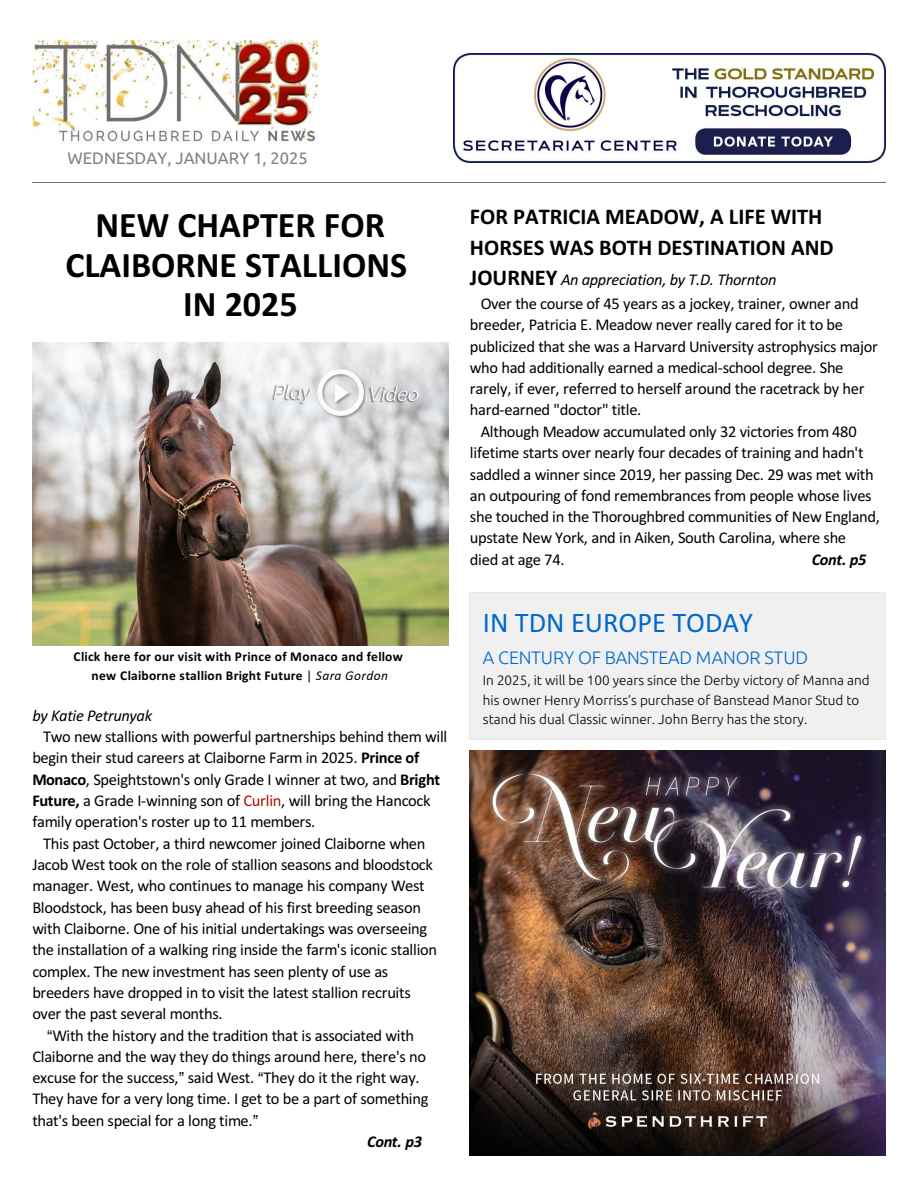
<style>
.page{position:relative;width:918px;height:1188px;background:#fff}
.page>*{position:absolute;margin:0;border:0;box-sizing:border-box;transform-origin:0 0}
.t1{font:700 36px/39.5px "Calibri";color:#000;text-align:center}
.t2{font:28.5px "Calibri";color:#0069cc}
.t3{font:700 22.5px/30.3px "Calibri";color:#000}
.t4{font:300 18px "Ubuntu";letter-spacing:-.01em;color:#0069cc}
.t5{font:16.5px/21.3px "Calibri";letter-spacing:-.02em;color:#000}
.t6{font:16.5px "Ubuntu";color:#808080}
.t7{font:italic 16.5px "Calibri";letter-spacing:-.02em;color:#000}
.t8{font:italic 700 16.5px "Calibri";letter-spacing:-.025em;color:#000}
.t9{font:300 13.5px/19.4px "Ubuntu";color:#000}
.t10{font:700 13.5px/18.9px "Calibri";letter-spacing:.02em;color:#000;text-align:center}
.s1{font-weight:400}
.s2{font-weight:400;font-style:italic}
.s3{font-weight:700}
.s4{color:#b30b00}
.s5{font-weight:700;font-size:22.5px}
.s6{font-style:italic}
</style>
<div class="page">
<hr style="left:32px;top:183px;width:853px;height:1px;background:#6e6e6e">
<img style="left:32px;top:40px;width:286px;height:103px">
<img style="left:454px;top:54px;width:432px;height:108px">
<img style="left:470px;top:751px;width:416px;height:405px">
<img style="left:32px;top:343px;width:416px;height:302px">
<div style="left:470px;top:592px;width:415px;height:148px;background:#f0f0f0"></div>
<p class="t6" style="left:67px;top:151px;width:242px">WEDNESDAY, JANUARY 1, 2025</p>
<h1 class="t1" style="left:65px;top:209px;width:343px">NEW CHAPTER FOR<br>CLAIBORNE STALLIONS<br>IN 2025</h1>
<p class="t10" style="left:74px;top:648px;width:331px">Click here for our visit with Prince of Monaco and fellow new Claiborne stallion Bright Future <span class="s1">|</span> <span class="s2">Sara Gordon</span></p>
<p class="t7" style="left:32px;top:708px;width:121px">by Katie Petrunyak</p>
<p class="t5" style="left:32px;top:727px;width:416px;text-indent:11px">Two new stallions with powerful partnerships behind them will begin their stud careers at Claiborne Farm in 2025. <span class="s3">Prince of Monaco</span>, Speightstown's only Grade I winner at two, and <span class="s3">Bright Future,</span> a Grade I-winning son of <span class="s4">Curlin</span>, will bring the Hancock family operation's roster up to 11 members.</p>
<p class="t5" style="left:32px;top:834px;width:406px;text-indent:11px">This past October, a third newcomer joined Claiborne when Jacob West took on the role of stallion seasons and bloodstock manager. West, who continues to manage his company West Bloodstock, has been busy ahead of his first breeding season with Claiborne. One of his initial undertakings was overseeing the installation of a walking ring inside the farm's iconic stallion complex. The new investment has seen plenty of use as breeders have dropped in to visit the latest stallion recruits over the past several months.</p>
<p class="t5" style="left:32px;top:1026px;width:398px;text-indent:20px">With the history and the tradition that is associated with Claiborne and the way they do things around here, there's no excuse for the success, said West. They do it the right way.<br>They have for a very long time. I get to be a part of something that's been special for a long time.</p>
<p class="t8" style="left:367px;top:1135px;width:56px">Cont. p3</p>
<h3 class="t3" style="left:470px;top:204px;width:365px">FOR PATRICIA MEADOW, A LIFE WITH<br>HORSES WAS BOTH DESTINATION AND</h3>
<p class="t5" style="left:481px;top:269px;width:380px;line-height:24px;text-indent:-11px"><span class="s5">JOURNEY</span> <span class="s6">An appreciation, by T.D. Thornton<br></span>Over the course of 45 years as a jockey, trainer, owner and</p>
<p class="t5" style="left:470px;top:315px;width:409px">breeder, Patricia E. Meadow never really cared for it to be publicized that she was a Harvard University astrophysics major who had additionally earned a medical-school degree. She rarely, if ever, referred to herself around the racetrack by her hard-earned "doctor" title.</p>
<p class="t5" style="left:470px;top:422px;width:412px;text-indent:11px">Although Meadow accumulated only 32 victories from 480 lifetime starts over nearly four decades of training and hadn't saddled a winner since 2019, her passing Dec. 29 was met with an outpouring of fond remembrances from people whose lives she touched in the Thoroughbred communities of New England, upstate New York, and in Aiken, South Carolina, where she<br>died at age 74.</p>
<p class="t8" style="left:812px;top:552px;width:56px">Cont. p5</p>
<h2 class="t2" style="left:483px;top:611px;width:272px">IN TDN EUROPE TODAY</h2>
<p class="t4" style="left:483px;top:650px;width:327px">A CENTURY OF BANSTEAD MANOR STUD</p>
<p class="t9" style="left:483px;top:672px;width:388px">In 2025, it will be 100 years since the Derby victory of Manna and his owner Henry Morriss’s purchase of Banstead Manor Stud to stand his dual Classic winner. John Berry has the story.</p>
</div>
